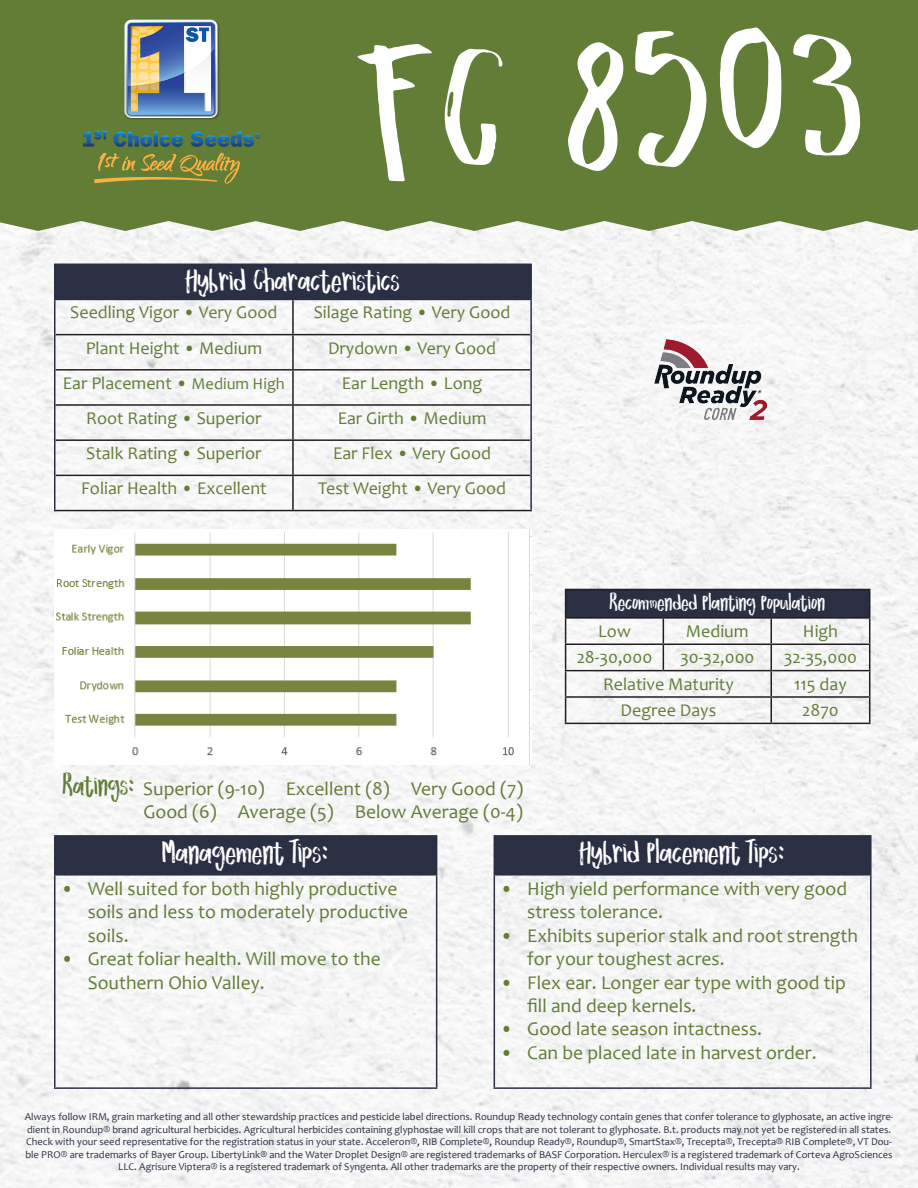
<style>
.page{position:relative;width:918px;height:1188px;background:#fff}
.page>*{position:absolute;margin:0;border:0;box-sizing:border-box;transform-origin:0 0}
.t1{font:180px "Every Summer";color:#fff}
.t2{font:30px "Every Summer";color:#fff}
.t3{font:21px "Every Summer";color:#fff}
.t4{font:19.5px/23.4px "Candara";color:#627d36}
.t5{font:18px "Candara";color:#627d36}
.t6{font:10.5px/12.6px "Candara";color:#2a2f44;text-align:center}
.s1{font-size:16.5px}
.s2{font-family:"Every Summer";font-size:27px}
</style>
<div class="page">
<img style="left:0;top:231px;width:918px;height:957px">
<div style="left:0;top:0;width:918px;height:231px;background:#627d36"></div>
<div style="left:566px;top:589px;width:304px;height:29px;background:#2a2f44"></div>
<hr style="left:565px;top:589px;width:98px;height:1px;background:#231f20">
<hr style="left:663px;top:589px;width:108px;height:1px;background:#231f20">
<hr style="left:771px;top:589px;width:99px;height:1px;background:#231f20">
<hr style="left:565px;top:617px;width:98px;height:2px;background:#231f20">
<hr style="left:663px;top:617px;width:108px;height:2px;background:#231f20">
<hr style="left:771px;top:617px;width:99px;height:2px;background:#231f20">
<hr style="left:565px;top:644px;width:98px;height:1px;background:#231f20">
<hr style="left:663px;top:644px;width:108px;height:1px;background:#231f20">
<svg style="left:663px;top:619px;width:1px;height:51px"></svg>
<hr style="left:771px;top:644px;width:99px;height:1px;background:#231f20">
<hr style="left:565px;top:670px;width:98px;height:1px;background:#231f20">
<hr style="left:663px;top:670px;width:108px;height:1px;background:#231f20">
<hr style="left:771px;top:670px;width:99px;height:1px;background:#231f20">
<hr style="left:565px;top:696px;width:98px;height:2px;background:#231f20">
<svg style="left:565px;top:590px;width:1px;height:133px"></svg>
<hr style="left:663px;top:696px;width:108px;height:2px;background:#231f20">
<hr style="left:771px;top:696px;width:99px;height:2px;background:#231f20">
<svg style="left:771px;top:619px;width:1px;height:104px"></svg>
<svg style="left:869px;top:590px;width:1px;height:133px"></svg>
<hr style="left:565px;top:723px;width:98px;height:1px;background:#231f20">
<hr style="left:663px;top:723px;width:108px;height:1px;background:#231f20">
<hr style="left:771px;top:723px;width:99px;height:1px;background:#231f20">
<img style="left:122px;top:17px;width:101px;height:106px">
<svg style="left:125px;top:20px;width:93px;height:98px"></svg>
<svg style="left:83px;top:131px;width:25px;height:16px"></svg>
<svg style="left:114px;top:132px;width:69px;height:15px"></svg>
<svg style="left:190px;top:132px;width:70px;height:15px"></svg>
<svg style="left:94px;top:153px;width:146px;height:31px"></svg>
<div style="left:55px;top:264px;width:476px;height:35px;background:#2a2f44"></div>
<hr style="left:292px;top:300px;width:2px;height:34px;background:#231f20">
<hr style="left:56px;top:334px;width:237px;height:1px;background:#231f20">
<hr style="left:293px;top:334px;width:237px;height:1px;background:#231f20">
<hr style="left:292px;top:335px;width:2px;height:34px;background:#231f20">
<hr style="left:56px;top:369px;width:237px;height:2px;background:#231f20">
<hr style="left:293px;top:369px;width:237px;height:2px;background:#231f20">
<hr style="left:292px;top:371px;width:2px;height:33px;background:#231f20">
<hr style="left:56px;top:404px;width:237px;height:2px;background:#231f20">
<hr style="left:293px;top:404px;width:237px;height:2px;background:#231f20">
<hr style="left:292px;top:406px;width:2px;height:33px;background:#231f20">
<hr style="left:56px;top:439px;width:237px;height:2px;background:#231f20">
<hr style="left:293px;top:439px;width:237px;height:2px;background:#231f20">
<hr style="left:292px;top:441px;width:2px;height:34px;background:#231f20">
<hr style="left:56px;top:475px;width:237px;height:1px;background:#231f20">
<hr style="left:293px;top:475px;width:237px;height:1px;background:#231f20">
<hr style="left:292px;top:476px;width:2px;height:34px;background:#231f20">
<hr style="left:54px;top:510px;width:239px;height:1px;background:#231f20">
<hr style="left:293px;top:510px;width:239px;height:1px;background:#231f20">
<hr style="left:54px;top:264px;width:239px;height:1px;background:#2a2f44">
<hr style="left:54px;top:265px;width:2px;height:34px;background:#2a2f44">
<hr style="left:293px;top:264px;width:239px;height:1px;background:#2a2f44">
<hr style="left:530px;top:265px;width:2px;height:34px;background:#2a2f44">
<hr style="left:54px;top:299px;width:239px;height:1px;background:#2a2f44">
<hr style="left:293px;top:299px;width:239px;height:1px;background:#2a2f44">
<hr style="left:54px;top:300px;width:2px;height:35px;background:#2a2f44">
<hr style="left:530px;top:300px;width:2px;height:35px;background:#2a2f44">
<hr style="left:54px;top:335px;width:2px;height:35px;background:#2a2f44">
<hr style="left:530px;top:335px;width:2px;height:35px;background:#2a2f44">
<hr style="left:54px;top:370px;width:2px;height:35px;background:#2a2f44">
<hr style="left:530px;top:370px;width:2px;height:35px;background:#2a2f44">
<hr style="left:54px;top:405px;width:2px;height:35px;background:#2a2f44">
<hr style="left:530px;top:405px;width:2px;height:35px;background:#2a2f44">
<hr style="left:54px;top:440px;width:2px;height:35px;background:#2a2f44">
<hr style="left:530px;top:440px;width:2px;height:35px;background:#2a2f44">
<hr style="left:54px;top:475px;width:2px;height:35px;background:#2a2f44">
<hr style="left:530px;top:475px;width:2px;height:35px;background:#2a2f44">
<img style="left:654px;top:339px;width:112px;height:81px">
<div style="left:494px;top:836px;width:377px;height:39px;background:#2a2f44"></div>
<hr style="left:494px;top:876px;width:1px;height:211px;background:#2a2f44">
<hr style="left:870px;top:876px;width:2px;height:211px;background:#2a2f44">
<hr style="left:494px;top:1087px;width:378px;height:2px;background:#2a2f44">
<hr style="left:494px;top:835px;width:378px;height:2px;background:#2a2f44">
<hr style="left:870px;top:837px;width:2px;height:37px;background:#2a2f44">
<hr style="left:494px;top:874px;width:378px;height:2px;background:#2a2f44">
<div style="left:55px;top:836px;width:382px;height:39px;background:#2a2f44"></div>
<hr style="left:54px;top:876px;width:2px;height:211px;background:#2a2f44">
<hr style="left:436px;top:876px;width:1px;height:211px;background:#2a2f44">
<hr style="left:54px;top:1087px;width:383px;height:2px;background:#2a2f44">
<hr style="left:54px;top:835px;width:383px;height:2px;background:#2a2f44">
<hr style="left:54px;top:837px;width:2px;height:37px;background:#2a2f44">
<hr style="left:54px;top:874px;width:383px;height:2px;background:#2a2f44">
<img style="left:54px;top:530px;width:478px;height:235px">
<p class="t1" style="left:358px;top:13px;width:500px;rotate:-3deg">FC 8503</p>
<p class="t2" style="left:186px;top:263px;width:215px">Hybrid Characteristics</p>
<p class="t5" style="left:70px;top:301px;width:209px">Seedling Vigor • Very Good</p>
<p class="t5" style="left:314px;top:301px;width:198px">Silage Rating • Very Good</p>
<p class="t5" style="left:86px;top:337px;width:178px">Plant Height • Medium</p>
<p class="t5" style="left:328px;top:337px;width:170px">Drydown • Very Good</p>
<p class="t5" style="left:63px;top:372px;width:223px">Ear Placement • <span class="s1">Medium High</span></p>
<p class="t5" style="left:342px;top:372px;width:142px">Ear Length • Long</p>
<p class="t5" style="left:86px;top:407px;width:177px">Root Rating • Superior</p>
<p class="t5" style="left:338px;top:407px;width:150px">Ear Girth • Medium</p>
<p class="t5" style="left:86px;top:442px;width:177px">Stalk Rating • Superior</p>
<p class="t5" style="left:333px;top:442px;width:159px">Ear Flex • Very Good</p>
<p class="t5" style="left:81px;top:477px;width:187px">Foliar Health • Excellent</p>
<p class="t5" style="left:318px;top:477px;width:189px">Test Weight • Very Good</p>
<p class="t4" style="left:63px;top:777px;width:462px"><span class="s2">Ratings:</span> Superior (9-10) Excellent (8) Very Good (7)</p>
<p class="t4" style="left:143px;top:800px;width:381px">Good (6) Average (5) Below Average (0-4)</p>
<p class="t3" style="left:610px;top:590px;width:217px">Recommended Planting Population</p>
<p class="t5" style="left:598px;top:620px;width:34px">Low</p>
<p class="t5" style="left:686px;top:620px;width:64px">Medium</p>
<p class="t5" style="left:803px;top:620px;width:37px">High</p>
<p class="t5" style="left:577px;top:646px;width:77px">28-30,000</p>
<p class="t5" style="left:680px;top:646px;width:76px">30-32,000</p>
<p class="t5" style="left:784px;top:646px;width:75px">32-35,000</p>
<p class="t5" style="left:603px;top:673px;width:132px">Relative Maturity</p>
<p class="t5" style="left:794px;top:673px;width:54px">115 day</p>
<p class="t5" style="left:621px;top:699px;width:97px">Degree Days</p>
<p class="t5" style="left:802px;top:699px;width:38px">2870</p>
<p class="t2" style="left:163px;top:835px;width:168px">Management Tips:</p>
<p class="t4" style="left:88px;top:877px;width:322px;text-indent:-27px">• Well suited for both highly productive soils and less to moderately productive soils.</p>
<p class="t4" style="left:88px;top:947px;width:294px;text-indent:-27px">• Great foliar health. Will move to the<br>Southern Ohio Valley.</p>
<p class="t2" style="left:580px;top:835px;width:207px">Hybrid Placement Tips:</p>
<p class="t4" style="left:527px;top:877px;width:321px;text-indent:-27px">• High yield performance with very good stress tolerance.</p>
<p class="t4" style="left:527px;top:924px;width:332px;text-indent:-27px">• Exhibits superior stalk and root strength for your toughest acres.</p>
<p class="t4" style="left:527px;top:970px;width:320px;text-indent:-27px">• Flex ear. Longer ear type with good tip fill and deep kernels.</p>
<p class="t4" style="left:500px;top:1017px;width:263px">• Good late season intactness.</p>
<p class="t4" style="left:500px;top:1041px;width:318px">• Can be placed late in harvest order.</p>
<p class="t6" style="left:25px;top:1110px;width:870px">Always follow IRM, grain marketing and all other stewardship practices and pesticide label directions. Roundup Ready technology contain genes that confer tolerance to glyphosate, an active ingre&shy;dient in Roundup® brand agricultural herbicides. Agricultural herbicides containing glyphostae will kill crops that are not tolerant to glyphosate. B.t. products may not yet be registered in all states.<br>Check with your seed representative for the registration status in your state. Acceleron®, RIB Complete®, Roundup Ready®, Roundup®, SmartStax®, Trecepta®, Trecepta® RIB Complete®, VT Dou&shy;ble PRO® are trademarks of Bayer Group. LibertyLink® and the Water Droplet Design® are registered trademarks of BASF Corporation. Herculex® is a registered trademark of Corteva AgroSciences LLC. Agrisure Viptera® is a registered trademark of Syngenta. All other trademarks are the property of their respective owners. Individual results may vary.</p>
</div>
